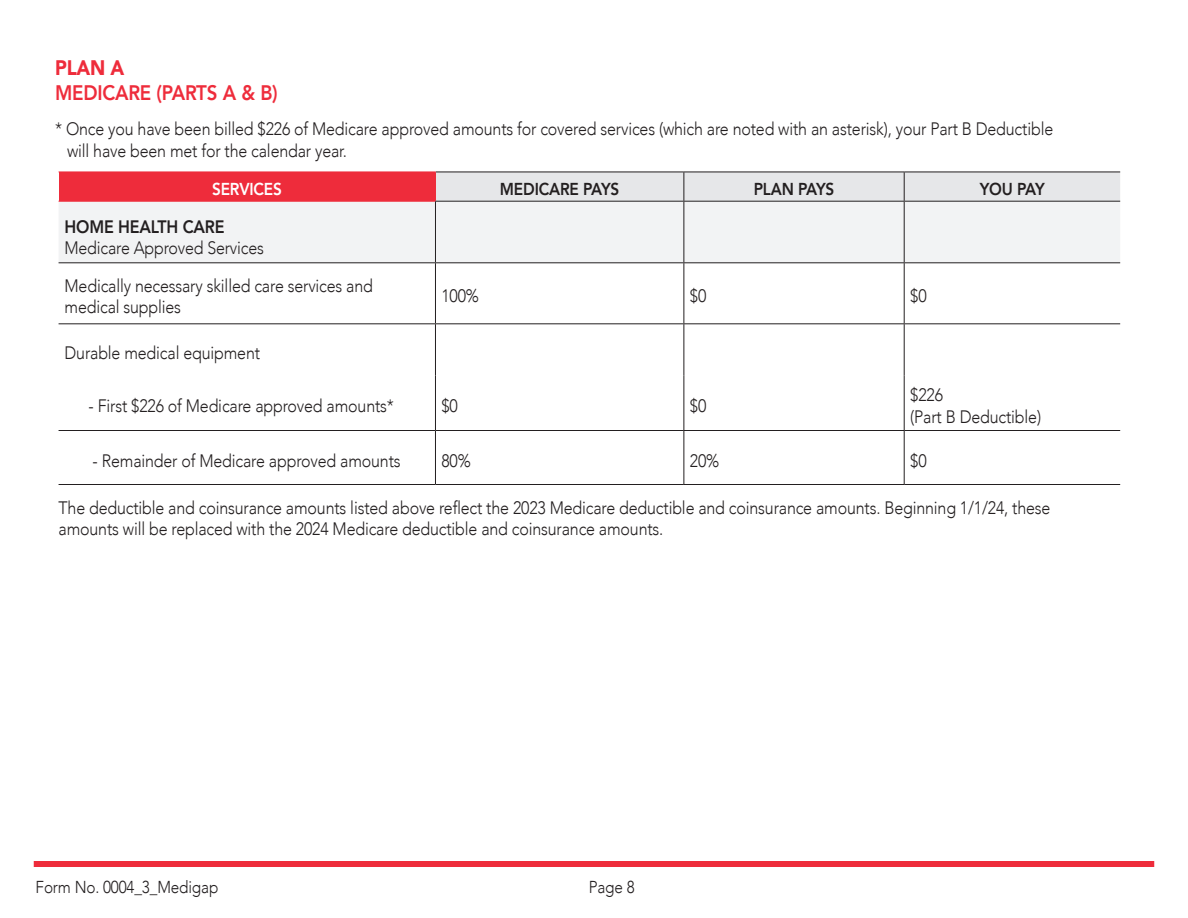
<style>
.page{position:relative;width:1188px;height:918px;background:#fff}
.page>*{position:absolute;margin:0;border:0;box-sizing:border-box;transform-origin:0 0}
.t1{font:800 21px "Avenir";letter-spacing:-.01em;color:#ee2c3b;scale:.89 1}
.t2{font:900 21px "Avenir";color:#ee2c3b;scale:.89 1}
.t3{font:300 18px/21.6px "Avenir";letter-spacing:-.01em;color:#231f20;scale:.89 1}
.t4{font:800 18px "Avenir";letter-spacing:-.01em;color:#231f20;scale:.89 1}
.t5{font:300 17.25px "Avenir";letter-spacing:-.01em;color:#231f20;scale:.89 1}
.t6{font:800 17.25px "Avenir";letter-spacing:-.01em;color:#231f20;scale:.89 1}
.t7{font:800 17.25px "Avenir";letter-spacing:-.01em;color:#fff;scale:.89 1}
</style>
<div class="page">
<div style="left:34px;top:861px;width:1120px;height:6px;background:#ee2c3b"></div>
<div style="left:59px;top:172px;width:376px;height:29px;background:#ee2c3b"></div>
<div style="left:59px;top:202px;width:1061px;height:60px;background:#f2f3f4"></div>
<hr style="left:435px;top:201px;width:249px;height:1px;background:#231f20">
<hr style="left:684px;top:201px;width:220px;height:1px;background:#231f20">
<hr style="left:904px;top:201px;width:216px;height:1px;background:#231f20">
<svg style="left:435px;top:172px;width:685px;height:29px;background:#e0e0e2"></svg>
<hr style="left:59px;top:201px;width:376px;height:1px;background:#ee2c3b">
<hr style="left:435px;top:202px;width:1px;height:60px;background:#231f20">
<hr style="left:684px;top:202px;width:1px;height:60px;background:#231f20">
<hr style="left:904px;top:202px;width:1px;height:60px;background:#231f20">
<hr style="left:435px;top:431px;width:1px;height:53px;background:#231f20">
<hr style="left:684px;top:431px;width:1px;height:53px;background:#231f20">
<hr style="left:904px;top:431px;width:1px;height:53px;background:#231f20">
<hr style="left:59px;top:484px;width:376px;height:1px;background:#231f20">
<hr style="left:435px;top:484px;width:249px;height:1px;background:#231f20">
<hr style="left:684px;top:484px;width:220px;height:1px;background:#231f20">
<hr style="left:904px;top:484px;width:216px;height:1px;background:#231f20">
<hr style="left:59px;top:262px;width:376px;height:1px;background:#231f20">
<hr style="left:435px;top:262px;width:249px;height:1px;background:#231f20">
<hr style="left:435px;top:263px;width:1px;height:60px;background:#231f20">
<hr style="left:684px;top:262px;width:220px;height:1px;background:#231f20">
<hr style="left:684px;top:263px;width:1px;height:60px;background:#231f20">
<hr style="left:904px;top:262px;width:216px;height:1px;background:#231f20">
<hr style="left:904px;top:263px;width:1px;height:60px;background:#231f20">
<hr style="left:435px;top:375px;width:1px;height:55px;background:#231f20">
<hr style="left:684px;top:375px;width:1px;height:55px;background:#231f20">
<hr style="left:904px;top:375px;width:1px;height:55px;background:#231f20">
<hr style="left:59px;top:430px;width:376px;height:1px;background:#231f20">
<hr style="left:435px;top:430px;width:249px;height:1px;background:#231f20">
<hr style="left:684px;top:430px;width:220px;height:1px;background:#231f20">
<hr style="left:904px;top:430px;width:216px;height:1px;background:#231f20">
<hr style="left:59px;top:323px;width:376px;height:1px;background:#231f20">
<hr style="left:435px;top:323px;width:249px;height:1px;background:#231f20">
<hr style="left:435px;top:324px;width:1px;height:51px;background:#231f20">
<hr style="left:684px;top:323px;width:220px;height:1px;background:#231f20">
<hr style="left:684px;top:324px;width:1px;height:51px;background:#231f20">
<hr style="left:904px;top:323px;width:216px;height:1px;background:#231f20">
<hr style="left:904px;top:324px;width:1px;height:51px;background:#231f20">
<p class="t2" style="left:55px;top:50px;width:79px">PLAN A</p>
<p class="t1" style="left:55px;top:77px;width:252px">MEDICARE (PARTS A &amp; B)</p>
<p class="t3" style="left:67px;top:118px;width:1110px;text-indent:-12px">* Once you have been billed $226 of Medicare approved amounts for covered services (which are noted with an asterisk), your Part B Deductible will have been met for the calendar year.</p>
<p class="t7" style="left:212px;top:176px;width:80px">SERVICES</p>
<p class="t6" style="left:500px;top:176px;width:136px">MEDICARE PAYS</p>
<p class="t6" style="left:754px;top:176px;width:92px">PLAN PAYS</p>
<p class="t6" style="left:980px;top:176px;width:75px">YOU PAY</p>
<p class="t4" style="left:65px;top:212px;width:181px">HOME HEALTH CARE</p>
<p class="t3" style="left:65px;top:230px;width:348px;line-height:37.2px">Medicare Approved Services<br>Medically necessary skilled care services and</p>
<p class="t3" style="left:65px;top:296px;width:132px">medical supplies</p>
<p class="t3" style="left:441px;top:285px;width:44px">100%</p>
<p class="t3" style="left:690px;top:285px;width:20px">$0</p>
<p class="t3" style="left:910px;top:285px;width:20px">$0</p>
<p class="t3" style="left:65px;top:342px;width:221px">Durable medical equipment</p>
<p class="t3" style="left:89px;top:395px;width:345px">- First $226 of Medicare approved amounts*</p>
<p class="t3" style="left:441px;top:395px;width:20px">$0</p>
<p class="t3" style="left:690px;top:395px;width:20px">$0</p>
<p class="t3" style="left:910px;top:384px;width:149px">$226<br>(Part B Deductible)</p>
<p class="t3" style="left:93px;top:450px;width:348px">- Remainder of Medicare approved amounts</p>
<p class="t3" style="left:441px;top:450px;width:35px">80%</p>
<p class="t3" style="left:690px;top:450px;width:35px">20%</p>
<p class="t3" style="left:910px;top:450px;width:20px">$0</p>
<p class="t3" style="left:59px;top:497px;width:1116px;line-height:21px">The deductible and coinsurance amounts listed above reflect the 2023 Medicare deductible and coinsurance amounts. Beginning 1/1/24, these amounts will be replaced with the 2024 Medicare deductible and coinsurance amounts.</p>
<p class="t5" style="left:36px;top:877px;width:207px">Form No. 0004_3_Medigap</p>
<p class="t5" style="left:589px;top:877px;width:53px">Page 8</p>
</div>
